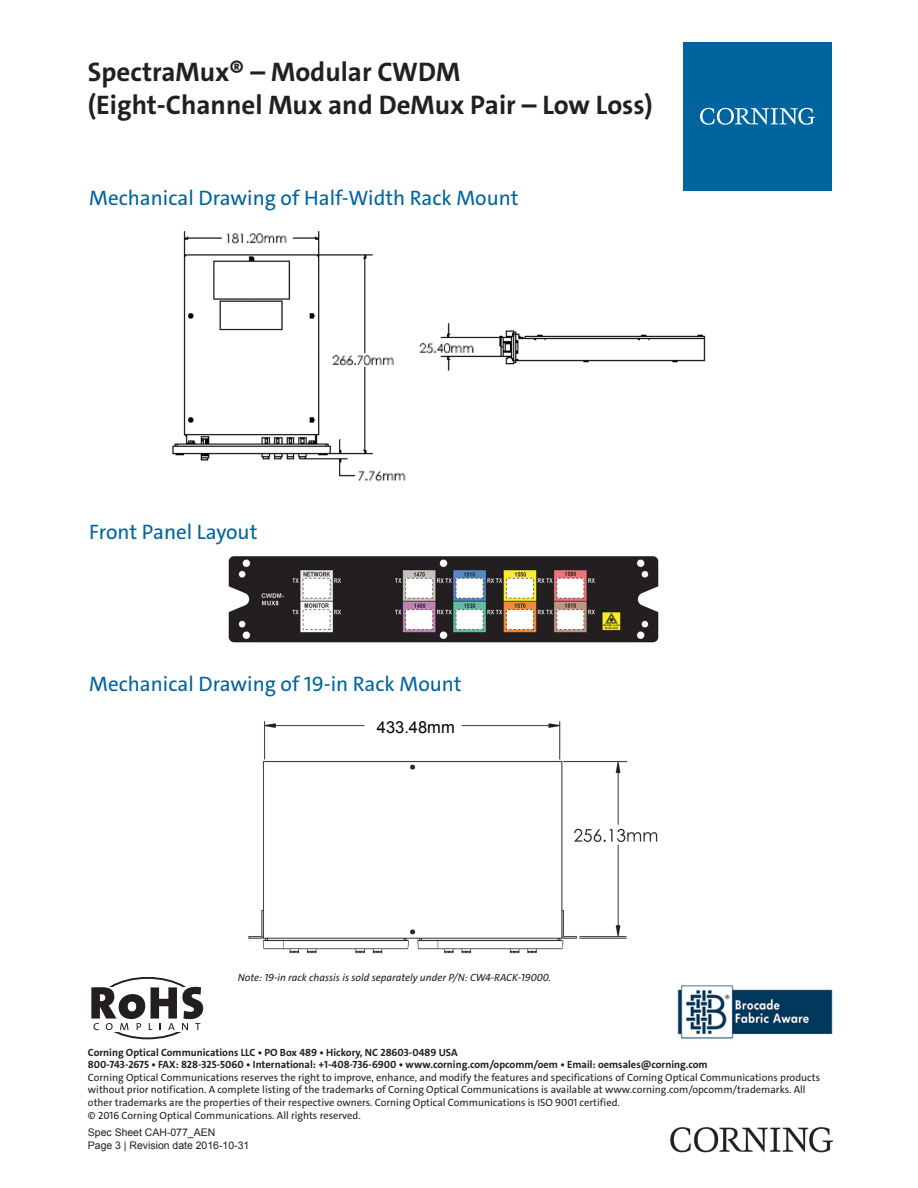
<style>
.page{position:relative;width:918px;height:1188px;background:#fff}
.page>*{position:absolute;margin:0;border:0;box-sizing:border-box;transform-origin:0 0}
.t1{font:700 27px/32.4px "The Sans C4 s";color:#231f20}
.Heading_Blue{font:21px "The Sans C4 s";color:#00649e}
.t2{font:16.5px "Arial";color:#000}
.Disclaimer{font:10.5px/12.6px "The Sans C4 s";color:#231f20}
.Corporate_Informatio{font:700 10.5px/12.6px "The Sans C4 s";color:#231f20}
.Note_text{font:italic 10.5px "The Sans C4 s";color:#231f20}
.t3{font:10.5px/13.2px "Arial";color:#231f20}
</style>
<div class="page">
<div style="left:683px;top:42px;width:149px;height:149px;background:#00649e"></div>
<svg style="left:700px;top:108px;width:115px;height:17px"></svg>
<img style="left:670px;top:1127px;width:162px;height:25px">
<div style="left:95px;top:977px;width:105px;height:62px;border:2px solid #231f20;border-radius:50%"></div>
<div style="left:89px;top:987px;width:127px;height:44px;background:#fff"></div>
<svg style="left:91px;top:987px;width:112px;height:43px"></svg>
<img style="left:172px;top:231px;width:534px;height:251px">
<img style="left:228px;top:556px;width:431px;height:87px">
<img style="left:248px;top:721px;width:410px;height:233px">
<div style="left:368px;top:720px;width:85px;height:15px;background:#fff"></div>
<img style="left:677px;top:985px;width:156px;height:54px">
<h1 class="t1" style="left:88px;top:56px;width:566px">SpectraMux® – Modular CWDM<br>(Eight-Channel Mux and DeMux Pair – Low Loss)</h1>
<p class="Heading_Blue" style="left:89px;top:184px;width:431px">Mechanical Drawing of Half-Width Rack Mount</p>
<p class="Heading_Blue" style="left:89px;top:519px;width:170px">Front Panel Layout</p>
<p class="Heading_Blue" style="left:89px;top:670px;width:374px">Mechanical Drawing of 19-in Rack Mount</p>
<p class="t2" style="left:377px;top:716px;width:79px">433.48mm</p>
<p class="Note_text" style="left:238px;top:971px;width:315px">Note: 19-in rack chassis is sold separately under P/N: CW4-RACK-19000.</p>
<p class="Corporate_Informatio" style="left:88px;top:1046px;width:621px">Corning Optical Communications LLC • PO Box 489 • Hickory, NC 28603-0489 USA<br>800-743-2675 • FAX: 828-325-5060 • International: +1-408-736-6900 • www.corning.com/opcomm/oem • Email: oemsales@corning.com</p>
<p class="Disclaimer" style="left:88px;top:1071px;width:734px">Corning Optical Communications reserves the right to improve, enhance, and modify the features and specifications of Corning Optical Communications products without prior notification. A complete listing of the trademarks of Corning Optical Communications is available at www.corning.com/opcomm/trademarks. All other trademarks are the properties of their respective owners. Corning Optical Communications is ISO 9001 certified.<br>© 2016 Corning Optical Communications. All rights reserved.</p>
<p class="t3" style="left:88px;top:1125px;width:163px">Spec Sheet CAH-077_AEN<br>Page 3 | Revision date 2016-10-31</p>
</div>
